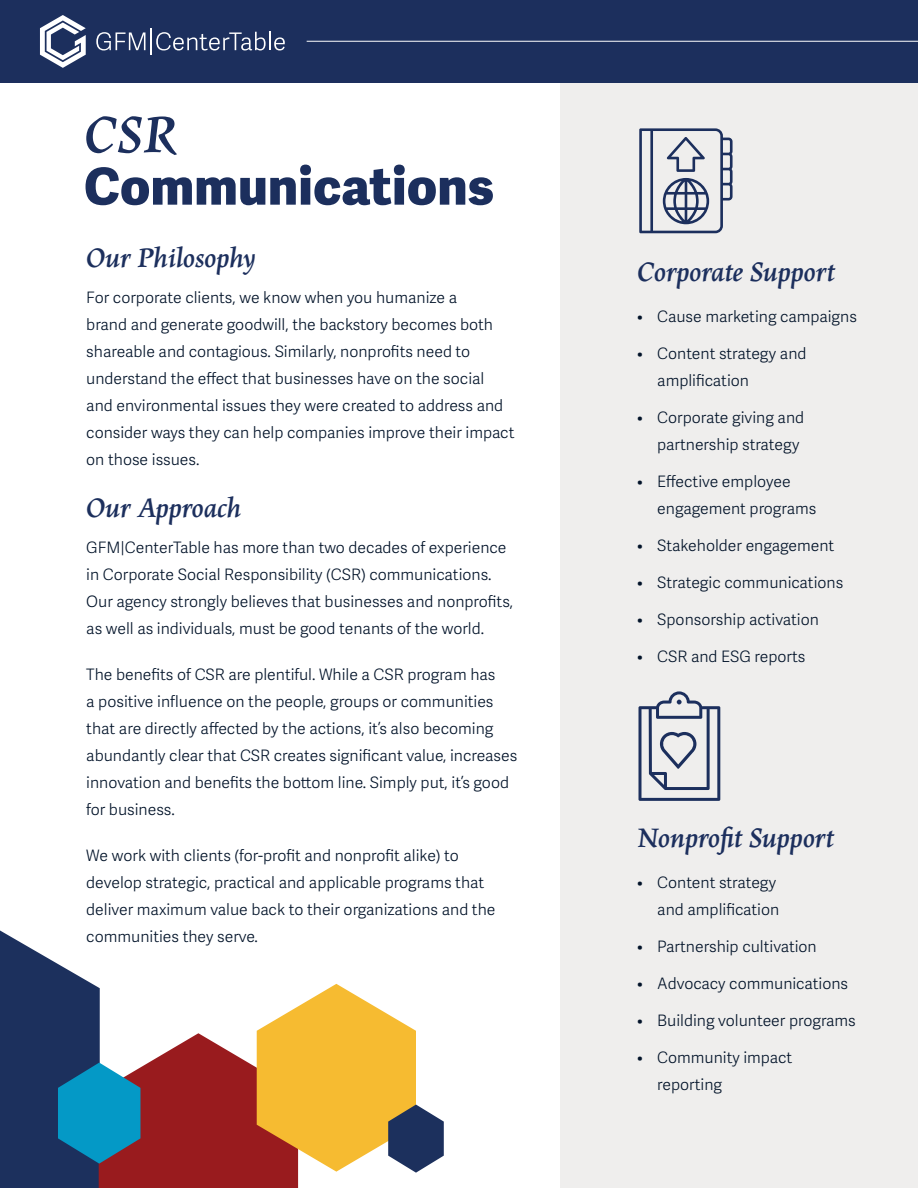
<style>
.page{position:relative;width:918px;height:1188px;background:#fff}
.page>*{position:absolute;margin:0;border:0;box-sizing:border-box;transform-origin:0 0}
.t1{font:italic 700 57px "Maiola";color:#1c2f5d}
.t2{font:800 51px "Adelle Sans";letter-spacing:.01em;color:#1c2f5d}
.t3{font:italic 700 30px "Maiola";color:#1c2f5d}
.t4{font:300 15.75px/27px "Adelle Sans";color:#021329}
</style>
<div class="page">
<div style="left:561px;top:32px;width:357px;height:1156px;background:#efeeed"></div>
<div style="left:0;top:0;width:918px;height:82px;background:#1c2f5d"></div>
<svg style="left:96px;top:32px;width:49px;height:19px"></svg>
<svg style="left:151px;top:28px;width:134px;height:27px"></svg>
<svg style="left:40px;top:15px;width:46px;height:53px"></svg>
<hr style="left:307px;top:41px;width:611px;height:1px;background:#fff">
<svg style="left:639px;top:691px;width:81px;height:110px"></svg>
<svg style="left:639px;top:128px;width:94px;height:105px"></svg>
<svg style="left:0;top:930px;width:444px;height:258px"></svg>
<h1 class="t1" style="left:84px;top:96px;width:95px">CSR</h1>
<h2 class="t2" style="left:84px;top:155px;width:411px">Communications</h2>
<h3 class="t3" style="left:86px;top:237px;width:171px">Our Philosophy</h3>
<p class="t4" style="left:86px;top:285px;width:430px">For corporate clients, we know when you humanize a<br>brand and generate goodwill, the backstory becomes both shareable and contagious. Similarly, nonprofits need to understand the effect that businesses have on the social and environmental issues they were created to address and consider ways they can help companies improve their impact on those issues.</p>
<h3 class="t3" style="left:86px;top:487px;width:157px">Our Approach</h3>
<p class="t4" style="left:86px;top:535px;width:428px">GFM|CenterTable has more than two decades of experience in Corporate Social Responsibility (CSR) communications.<br>Our agency strongly believes that businesses and nonprofits, as well as individuals, must be good tenants of the world.</p>
<p class="t4" style="left:86px;top:662px;width:433px">The benefits of CSR are plentiful. While a CSR program has<br>a positive influence on the people, groups or communities that are directly affected by the actions, it’s also becoming abundantly clear that CSR creates significant value, increases innovation and benefits the bottom line. Simply put, it’s good for business.</p>
<p class="t4" style="left:86px;top:842px;width:411px">We work with clients (for-profit and nonprofit alike) to develop strategic, practical and applicable programs that deliver maximum value back to their organizations and the communities they serve.</p>
<h3 class="t3" style="left:637px;top:251px;width:200px">Corporate Support</h3>
<p class="t4" style="left:637px;top:303px;width:222px">• Cause marketing campaigns</p>
<p class="t4" style="left:657px;top:340px;width:151px;text-indent:-20px">• Content strategy and amplification</p>
<p class="t4" style="left:657px;top:404px;width:148px;text-indent:-20px">• Corporate giving and partnership strategy</p>
<p class="t4" style="left:657px;top:468px;width:161px;text-indent:-20px">• Effective employee engagement programs</p>
<p class="t4" style="left:637px;top:532px;width:199px">• Stakeholder engagement</p>
<p class="t4" style="left:637px;top:569px;width:208px">• Strategic communications</p>
<p class="t4" style="left:637px;top:606px;width:183px">• Sponsorship activation</p>
<p class="t4" style="left:637px;top:643px;width:170px">• CSR and ESG reports</p>
<h3 class="t3" style="left:637px;top:818px;width:199px">Nonprofit Support</h3>
<p class="t4" style="left:637px;top:869px;width:144px;text-align:right">• Content strategy and amplification</p>
<p class="t4" style="left:637px;top:933px;width:181px">• Partnership cultivation</p>
<p class="t4" style="left:637px;top:970px;width:213px">• Advocacy communications</p>
<p class="t4" style="left:637px;top:1007px;width:220px">• Building volunteer programs</p>
<p class="t4" style="left:657px;top:1044px;width:136px;text-indent:-20px">• Community impact reporting</p>
</div>
